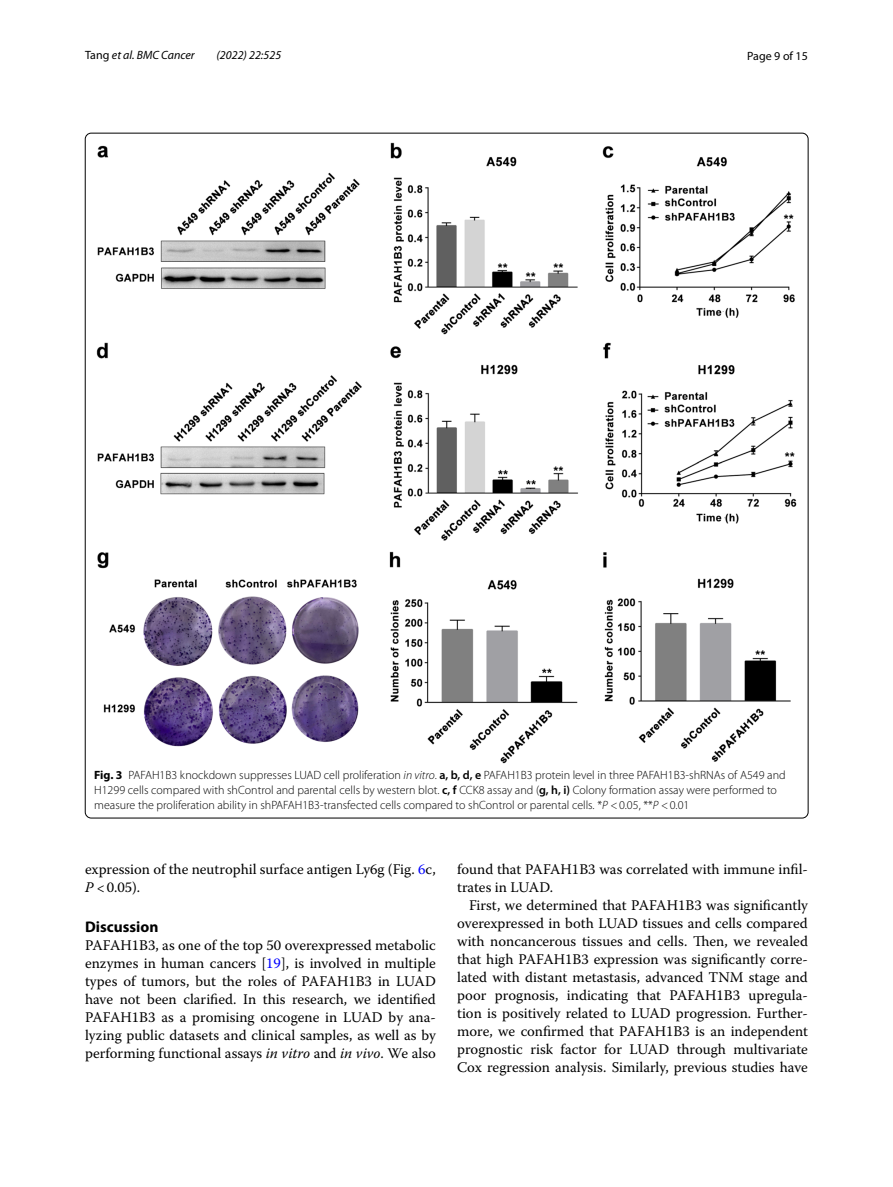
<style>
.page{position:relative;width:893px;height:1187px;background:#fff}
.page>*{position:absolute;margin:0;border:0;box-sizing:border-box;transform-origin:0 0}
.t1{font:700 15.45px "Myriad Pro";color:#000}
.t2{font:14.7px/18px "Warnock Pro";color:#000}
.t3{font:300 12px/15px "Myriad Pro";color:#000}
.t4{font:italic 12px "Myriad Pro";color:#000}
.t5{font:12px "Myriad Pro";color:#000}
.s1{font-style:normal}
.s2{font-weight:700}
.s3{font-style:italic}
.s4{font-weight:600}
.s5{color:#00f}
</style>
<div class="page">
<img style="left:96px;top:142px;width:701px;height:621px">
<p class="t4" style="left:85px;top:48px;width:111px"><span class="s1">Tang</span> et al. BMC Cancer</p>
<p class="t4" style="left:217px;top:48px;width:66px">(2022) 22:525</p>
<p class="t5" style="left:747px;top:48px;width:62px">Page 9 of 15</p>
<p class="t3" style="left:94px;top:767px;width:693px"><span class="s2">Fig. 3</span> PAFAH1B3 knockdown suppresses LUAD cell proliferation <span class="s3">in vitro</span>. <span class="s4">a, b, d, e</span> PAFAH1B3 protein level in three PAFAH1B3-shRNAs of A549 and<br>H1299 cells compared with shControl and parental cells by western blot. <span class="s4">c, f</span> CCK8 assay and (<span class="s4">g, h, i)</span> Colony formation assay were performed to measure the proliferation ability in shPAFAH1B3-transfected cells compared to shControl or parental cells. *<span class="s3">P</span> &lt;0.05, **<span class="s3">P</span> &lt;0.01</p>
<p class="t2" style="left:85px;top:860px;width:352px">expression of the neutrophil surface antigen Ly6g (Fig. <span class="s5">6</span>c,<br><span class="s3">P</span> &lt;0.05).</p>
<p class="t1" style="left:85px;top:916px;width:75px">Discussion</p>
<p class="t2" style="left:85px;top:935px;width:352px;text-align:justify">PAFAH1B3, as one of the top 50 overexpressed metabolic enzymes in human cancers [<span class="s5">19</span>], is involved in multiple types of tumors, but the roles of PAFAH1B3 in LUAD have not been clarified. In this research, we identified PAFAH1B3 as a promising oncogene in LUAD by ana&shy;lyzing public datasets and clinical samples, as well as by performing functional assays <span class="s3">in vitro</span> and <span class="s3">in vivo</span>. We also</p>
<p class="t2" style="left:457px;top:860px;width:352px">found that PAFAH1B3 was correlated with immune infil&shy;trates in LUAD.</p>
<p class="t2" style="left:457px;top:896px;width:352px;text-align:justify;text-indent:12px">First, we determined that PAFAH1B3 was significantly overexpressed in both LUAD tissues and cells compared with noncancerous tissues and cells. Then, we revealed that high PAFAH1B3 expression was significantly corre&shy;lated with distant metastasis, advanced TNM stage and poor prognosis, indicating that PAFAH1B3 upregula&shy;tion is positively related to LUAD progression. Further&shy;more, we confirmed that PAFAH1B3 is an independent prognostic risk factor for LUAD through multivariate Cox regression analysis. Similarly, previous studies have</p>
</div>
